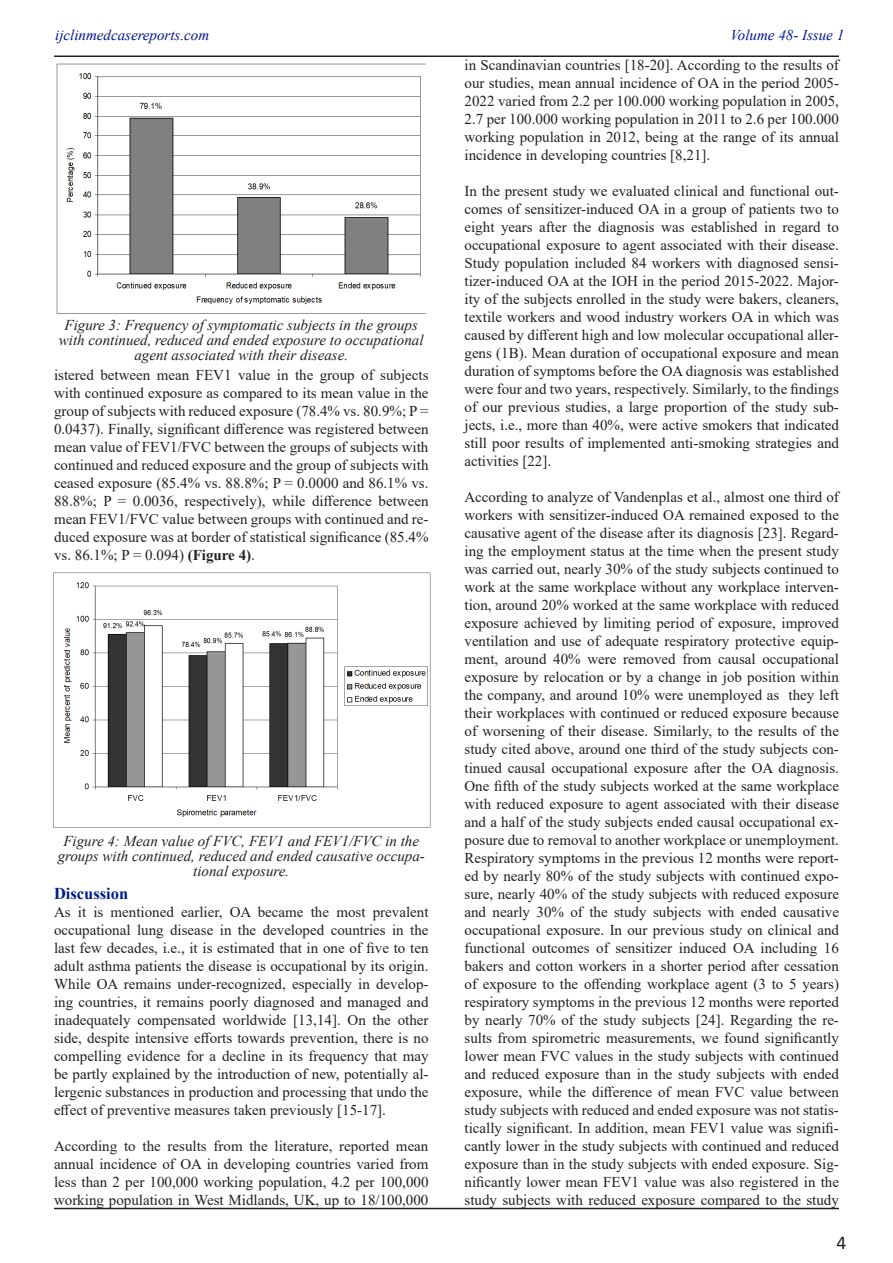
<style>
.page{position:relative;width:893px;height:1263px;background:#fff}
.page>*{position:absolute;margin:0;border:0;box-sizing:border-box;transform-origin:0 0}
.t1{font:19.5px "Calibri";color:#231f20}
.side_heading_new{font:700 16.5px "Times New Roman";color:#001d8c}
.Paragraph_Style_1{font:15px/18px "Times New Roman";color:#231f20;text-align:justify}
.fig_tittle{font:italic 15px/15px "Times New Roman";color:#231f20;text-align:center}
.t2{font:italic 15px "Times New Roman";color:#001495}
.s1{font-weight:700}
</style>
<div class="page">
<hr style="left:54px;top:56px;width:785px;height:1px;background:#231f20">
<hr style="left:54px;top:1208px;width:785px;height:1px;background:#231f20">
<img style="left:56px;top:63px;width:370px;height:251px">
<img style="left:53px;top:572px;width:378px;height:256px">
<p class="t2" style="left:55px;top:24px;width:155px">ijclinmedcasereports.com</p>
<p class="t2" style="left:730px;top:24px;width:115px">Volume 48- Issue 1</p>
<p class="fig_tittle" style="left:59px;top:317px;width:366px">Figure 3: Frequency of symptomatic subjects in the groups with continued, reduced and ended exposure to occupational agent associated with their disease.</p>
<p class="Paragraph_Style_1" style="left:54px;top:365px;width:376px">istered between mean FEV1 value in the group of subjects with continued exposure as compared to its mean value in the group of subjects with reduced exposure (78.4% vs. 80.9%; P = 0.0437). Finally, significant difference was registered between mean value of FEV1/FVC between the groups of subjects with continued and reduced exposure and the group of subjects with ceased exposure (85.4% vs. 88.8%; P = 0.0000 and 86.1% vs.<br>88.8%; P = 0.0036, respectively), while difference between mean FEV1/FVC value between groups with continued and re&shy;duced exposure was at border of statistical significance (85.4% vs. 86.1%; P = 0.094) <span class="s1">(Figure 4)</span>.</p>
<p class="fig_tittle" style="left:58px;top:833px;width:369px">Figure 4: Mean value of FVC, FEV1 and FEV1/FVC in the groups with continued, reduced and ended causative occupa&shy;tional exposure.</p>
<p class="side_heading_new" style="left:54px;top:881px;width:76px">Discussion</p>
<p class="Paragraph_Style_1" style="left:54px;top:902px;width:376px">As it is mentioned earlier, OA became the most prevalent occupational lung disease in the developed countries in the last few decades, i.e., it is estimated that in one of five to ten adult asthma patients the disease is occupational by its origin.<br>While OA remains under-recognized, especially in develop&shy;ing countries, it remains poorly diagnosed and managed and inadequately compensated worldwide [13,14]. On the other side, despite intensive efforts towards prevention, there is no compelling evidence for a decline in its frequency that may be partly explained by the introduction of new, potentially al&shy;lergenic substances in production and processing that undo the effect of preventive measures taken previously [15-17].</p>
<p class="Paragraph_Style_1" style="left:54px;top:1136px;width:376px">According to the results from the literature, reported mean annual incidence of OA in developing countries varied from less than 2 per 100,000 working population, 4.2 per 100,000 working population in West Midlands, UK, up to 18/100,000</p>
<p class="Paragraph_Style_1" style="left:464px;top:56px;width:376px">in Scandinavian countries [18-20]. According to the results of our studies, mean annual incidence of OA in the period 2005- 2022 varied from 2.2 per 100.000 working population in 2005, 2.7 per 100.000 working population in 2011 to 2.6 per 100.000 working population in 2012, being at the range of its annual incidence in developing countries [8,21].</p>
<p class="Paragraph_Style_1" style="left:464px;top:182px;width:376px">In the present study we evaluated clinical and functional out&shy;comes of sensitizer-induced OA in a group of patients two to eight years after the diagnosis was established in regard to occupational exposure to agent associated with their disease.<br>Study population included 84 workers with diagnosed sensi&shy;tizer-induced OA at the IOH in the period 2015-2022. Major&shy;ity of the subjects enrolled in the study were bakers, cleaners, textile workers and wood industry workers OA in which was caused by different high and low molecular occupational aller&shy;gens (1B). Mean duration of occupational exposure and mean duration of symptoms before the OA diagnosis was established were four and two years, respectively. Similarly, to the findings of our previous studies, a large proportion of the study sub&shy;jects, i.e., more than 40%, were active smokers that indicated still poor results of implemented anti-smoking strategies and activities [22].</p>
<p class="Paragraph_Style_1" style="left:464px;top:488px;width:376px">According to analyze of Vandenplas et al., almost one third of workers with sensitizer-induced OA remained exposed to the causative agent of the disease after its diagnosis [23]. Regard&shy;ing the employment status at the time when the present study was carried out, nearly 30% of the study subjects continued to work at the same workplace without any workplace interven&shy;tion, around 20% worked at the same workplace with reduced exposure achieved by limiting period of exposure, improved ventilation and use of adequate respiratory protective equip&shy;ment, around 40% were removed from causal occupational exposure by relocation or by a change in job position within the company, and around 10% were unemployed as they left their workplaces with continued or reduced exposure because of worsening of their disease. Similarly, to the results of the study cited above, around one third of the study subjects con&shy;tinued causal occupational exposure after the OA diagnosis.<br>One fifth of the study subjects worked at the same workplace with reduced exposure to agent associated with their disease and a half of the study subjects ended causal occupational ex&shy;posure due to removal to another workplace or unemployment.</p>
<p class="Paragraph_Style_1" style="left:464px;top:848px;width:376px">Respiratory symptoms in the previous 12 months were report&shy;ed by nearly 80% of the study subjects with continued expo&shy;sure, nearly 40% of the study subjects with reduced exposure and nearly 30% of the study subjects with ended causative occupational exposure. In our previous study on clinical and functional outcomes of sensitizer induced OA including 16 bakers and cotton workers in a shorter period after cessation of exposure to the offending workplace agent (3 to 5 years) respiratory symptoms in the previous 12 months were reported by nearly 70% of the study subjects [24]. Regarding the re&shy;sults from spirometric measurements, we found significantly lower mean FVC values in the study subjects with continued and reduced exposure than in the study subjects with ended exposure, while the difference of mean FVC value between study subjects with reduced and ended exposure was not statis&shy;tically significant. In addition, mean FEV1 value was signifi&shy;cantly lower in the study subjects with continued and reduced exposure than in the study subjects with ended exposure. Sig&shy;nificantly lower mean FEV1 value was also registered in the study subjects with reduced exposure compared to the study</p>
<p class="t1" style="left:836px;top:1229px;width:11px">4</p>
</div>
